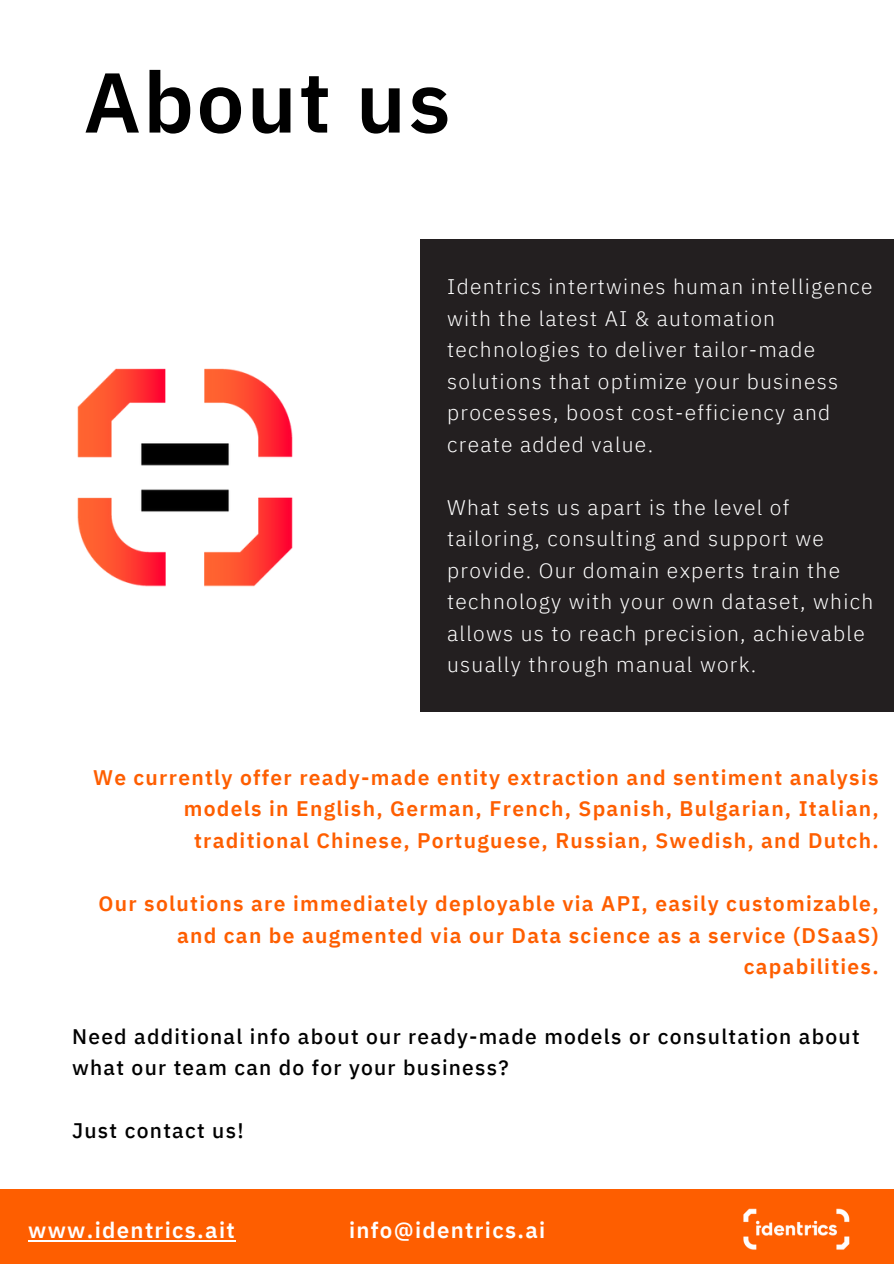
<style>
.page{position:relative;width:894px;height:1264px;background:#fff}
.page>*{position:absolute;margin:0;border:0;box-sizing:border-box;transform-origin:0 0}
.t1{font:600 84.75px "IBM Plex Sans";letter-spacing:.03em;color:#000}
.t2{font:600 22.2px "IBM Plex Sans";letter-spacing:.06em;color:#fff}
.t3{font:300 21px/31.5px "IBM Plex Sans";letter-spacing:.06em;color:#fff}
.t4{font:600 21px/31.5px "IBM Plex Sans";letter-spacing:.06em;color:#fe5e00;text-align:right}
.t5{font:500 21px/31.5px "IBM Plex Sans";letter-spacing:.06em;color:#000}
</style>
<div class="page">
<div style="left:420px;top:239px;width:473px;height:472px;background:#231f20"></div>
<div style="left:0;top:1189px;width:893px;height:74px;background:#fe5e00"></div>
<img style="left:743px;top:1208px;width:107px;height:42px">
<img style="left:77px;top:368px;width:399px;height:344px">
<hr style="left:28px;top:1239px;width:208px;height:2px;background:#fff">
<p class="t1" style="left:84px;top:46px;width:368px">About us</p>
<p class="t3" style="left:447px;top:270px;width:427px">Identrics intertwines human intelligence with the latest AI &amp; automation technologies to deliver tailor-made solutions that optimize your business processes, boost cost-efficiency and create added value.</p>
<p class="t3" style="left:447px;top:491px;width:427px">What sets us apart is the level of tailoring, consulting and support we provide. Our domain experts train the technology with your own dataset, which allows us to reach precision, achievable usually through manual work.</p>
<p class="t4" style="left:93px;top:761px;width:786px">We currently offer ready-made entity extraction and sentiment analysis models in English, German, French, Spanish, Bulgarian, Italian, traditional Chinese, Portuguese, Russian, Swedish, and Dutch.</p>
<p class="t4" style="left:99px;top:887px;width:781px">Our solutions are immediately deployable via API, easily customizable, and can be augmented via our Data science as a service (DSaaS) capabilities.</p>
<p class="t5" style="left:72px;top:1020px;width:788px">Need additional info about our ready-made models or consultation about what our team can do for your business?</p>
<p class="t5" style="left:72px;top:1114px;width:173px">Just contact us!</p>
<p class="t2" style="left:28px;top:1215px;width:208px">www.identrics.ait</p>
<p class="t2" style="left:349px;top:1215px;width:198px">info@identrics.ai</p>
</div>
